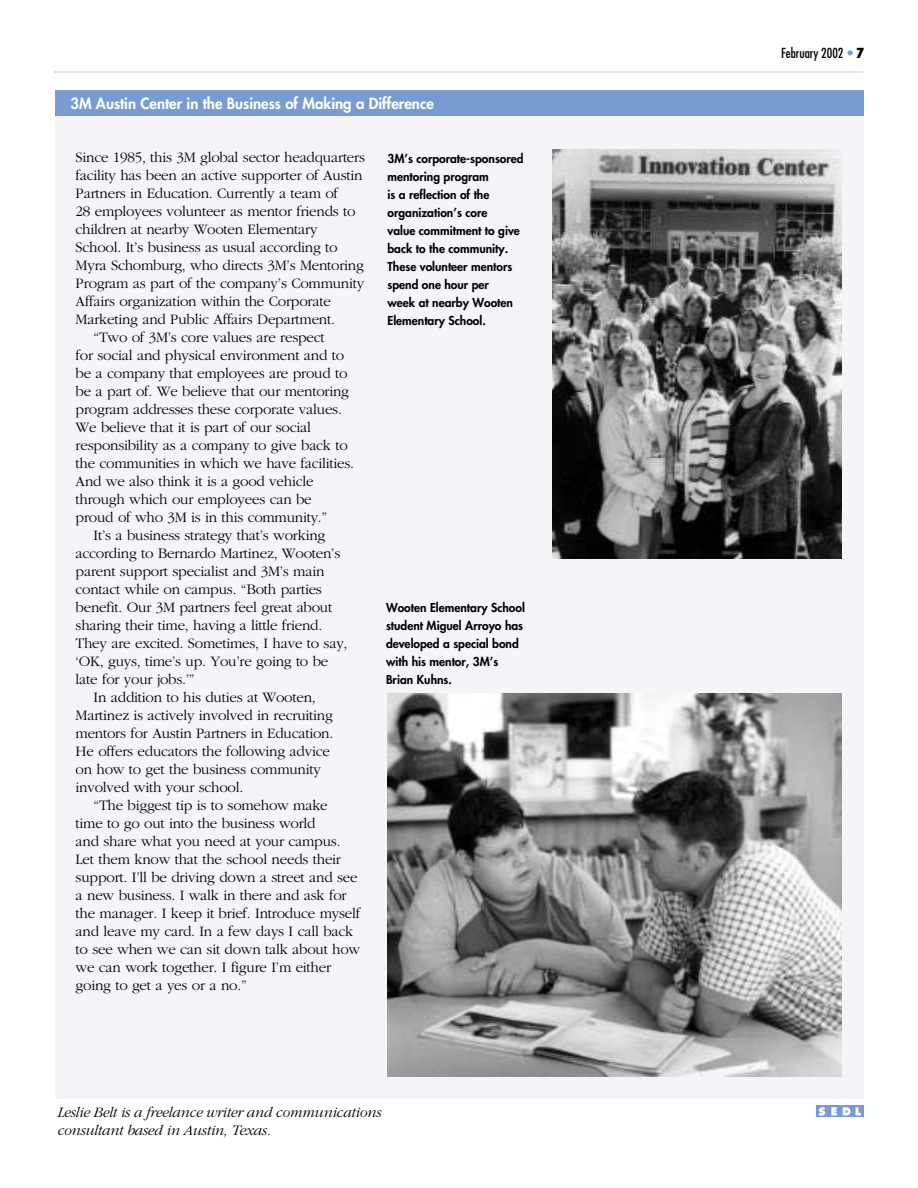
<style>
.page{position:relative;width:918px;height:1188px;background:#fff}
.page>*{position:absolute;margin:0;border:0;box-sizing:border-box;transform-origin:0 0}
.t1{font:300 15px "Garamond";letter-spacing:-.015em;color:#000}
.t2{font:italic 300 15px/18px "Garamond";letter-spacing:-.015em;color:#000}
.t3{font:800 15px "Futura";color:#fff}
.t4{font:condensed 13.5px "Futura";color:#000}
.t5{font:800 12px/18px "Futura";color:#000}
.s1{font-weight:800;color:#789cd0}
.s2{font-weight:800}
</style>
<div class="page">
<div style="left:55px;top:103px;width:809px;height:996px;background:#f4f4f9"></div>
<svg style="left:55px;top:72px;width:809px;height:1px"></svg>
<div style="left:816px;top:1106px;width:11px;height:11px;background:#789cd0"></div>
<svg style="left:829px;top:1106px;width:11px;height:11px"></svg>
<svg style="left:841px;top:1106px;width:11px;height:11px"></svg>
<svg style="left:853px;top:1106px;width:11px;height:11px"></svg>
<svg style="left:819px;top:1107px;width:6px;height:9px"></svg>
<svg style="left:831px;top:1107px;width:6px;height:8px"></svg>
<svg style="left:843px;top:1107px;width:18px;height:8px"></svg>
<img style="left:387px;top:694px;width:454px;height:382px">
<div style="left:55px;top:91px;width:809px;height:25px;background:#789cd0"></div>
<img style="left:553px;top:150px;width:289px;height:409px">
<p class="t3" style="left:70px;top:96px;width:365px">3M Austin Center in the Business of Making a Difference</p>
<p class="t1" style="left:76px;top:151px;width:291px">Since 1985, this 3M global sector headquarters</p>
<p class="t1" style="left:76px;top:169px;width:288px">facility has been an active supporter of Austin</p>
<p class="t1" style="left:76px;top:187px;width:264px">Partners in Education. Currently a team of</p>
<p class="t1" style="left:76px;top:205px;width:281px">28 employees volunteer as mentor friends to</p>
<p class="t1" style="left:76px;top:223px;width:243px">children at nearby Wooten Elementary</p>
<p class="t1" style="left:76px;top:241px;width:263px">School. It’s business as usual according to</p>
<p class="t1" style="left:76px;top:259px;width:290px">Myra Schomburg, who directs 3M’s Mentoring</p>
<p class="t1" style="left:76px;top:277px;width:290px">Program as part of the company’s Community</p>
<p class="t1" style="left:76px;top:295px;width:257px">Affairs organization within the Corporate</p>
<p class="t1" style="left:76px;top:313px;width:261px">Marketing and Public Affairs Department.</p>
<p class="t1" style="left:94px;top:331px;width:233px">“Two of 3M’s core values are respect</p>
<p class="t1" style="left:76px;top:349px;width:270px">for social and physical environment and to</p>
<p class="t1" style="left:76px;top:367px;width:273px">be a company that employees are proud to</p>
<p class="t1" style="left:76px;top:385px;width:275px">be a part of. We believe that our mentoring</p>
<p class="t1" style="left:76px;top:403px;width:268px">program addresses these corporate values.</p>
<p class="t1" style="left:76px;top:421px;width:237px">We believe that it is part of our social</p>
<p class="t1" style="left:76px;top:439px;width:274px">responsibility as a company to give back to</p>
<p class="t1" style="left:76px;top:457px;width:280px">the communities in which we have facilities.</p>
<p class="t1" style="left:76px;top:475px;width:239px">And we also think it is a good vehicle</p>
<p class="t1" style="left:76px;top:493px;width:238px">through which our employees can be</p>
<p class="t1" style="left:76px;top:511px;width:253px">proud of who 3M is in this community.”</p>
<p class="t1" style="left:94px;top:529px;width:233px">It’s a business strategy that’s working</p>
<p class="t1" style="left:76px;top:547px;width:266px">according to Bernardo Martinez, Wooten’s</p>
<p class="t1" style="left:76px;top:565px;width:250px">parent support specialist and 3M’s main</p>
<p class="t1" style="left:76px;top:583px;width:248px">contact while on campus. “Both parties</p>
<p class="t1" style="left:76px;top:601px;width:258px">benefit. Our 3M partners feel great about</p>
<p class="t1" style="left:76px;top:619px;width:248px">sharing their time, having a little friend.</p>
<p class="t1" style="left:76px;top:637px;width:273px">They are excited. Sometimes, I have to say,</p>
<p class="t1" style="left:76px;top:655px;width:254px">‘OK, guys, time’s up. You’re going to be</p>
<p class="t1" style="left:76px;top:673px;width:121px">late for your jobs.’”</p>
<p class="t1" style="left:94px;top:691px;width:224px">In addition to his duties at Wooten,</p>
<p class="t1" style="left:76px;top:709px;width:259px">Martinez is actively involved in recruiting</p>
<p class="t1" style="left:76px;top:727px;width:259px">mentors for Austin Partners in Education.</p>
<p class="t1" style="left:76px;top:745px;width:256px">He offers educators the following advice</p>
<p class="t1" style="left:76px;top:763px;width:247px">on how to get the business community</p>
<p class="t1" style="left:76px;top:781px;width:169px">involved with your school.</p>
<p class="t1" style="left:94px;top:799px;width:236px">“The biggest tip is to somehow make</p>
<p class="t1" style="left:76px;top:817px;width:242px">time to go out into the business world</p>
<p class="t1" style="left:76px;top:835px;width:266px">and share what you need at your campus.</p>
<p class="t1" style="left:76px;top:853px;width:267px">Let them know that the school needs their</p>
<p class="t1" style="left:76px;top:871px;width:284px">support. I’ll be driving down a street and see</p>
<p class="t1" style="left:76px;top:889px;width:273px">a new business. I walk in there and ask for</p>
<p class="t1" style="left:76px;top:907px;width:286px">the manager. I keep it brief. Introduce myself</p>
<p class="t1" style="left:76px;top:925px;width:279px">and leave my card. In a few days I call back</p>
<p class="t1" style="left:76px;top:943px;width:286px">to see when we can sit down talk about how</p>
<p class="t1" style="left:76px;top:961px;width:257px">we can work together. I figure I’m either</p>
<p class="t1" style="left:76px;top:979px;width:173px">going to get a yes or a no.”</p>
<p class="t5" style="left:388px;top:150px;width:138px">3M’s corporate-sponsored mentoring program<br>is a reflection of the organization’s core<br>value commitment to give back to the community.<br>These volunteer mentors spend one hour per<br>week at nearby Wooten<br>Elementary School.</p>
<p class="t5" style="left:386px;top:600px;width:140px">Wooten Elementary School student Miguel Arroyo has developed a special bond with his mentor, 3M’s<br>Brian Kuhns.</p>
<p class="t2" style="left:57px;top:1105px;width:325px">Leslie Belt is a freelance writer and communications consultant based in Austin, Texas.</p>
<p class="t4" style="left:781px;top:46px;width:84px">February 2002 <span class="s1">•</span> <span class="s2">7</span></p>
</div>
